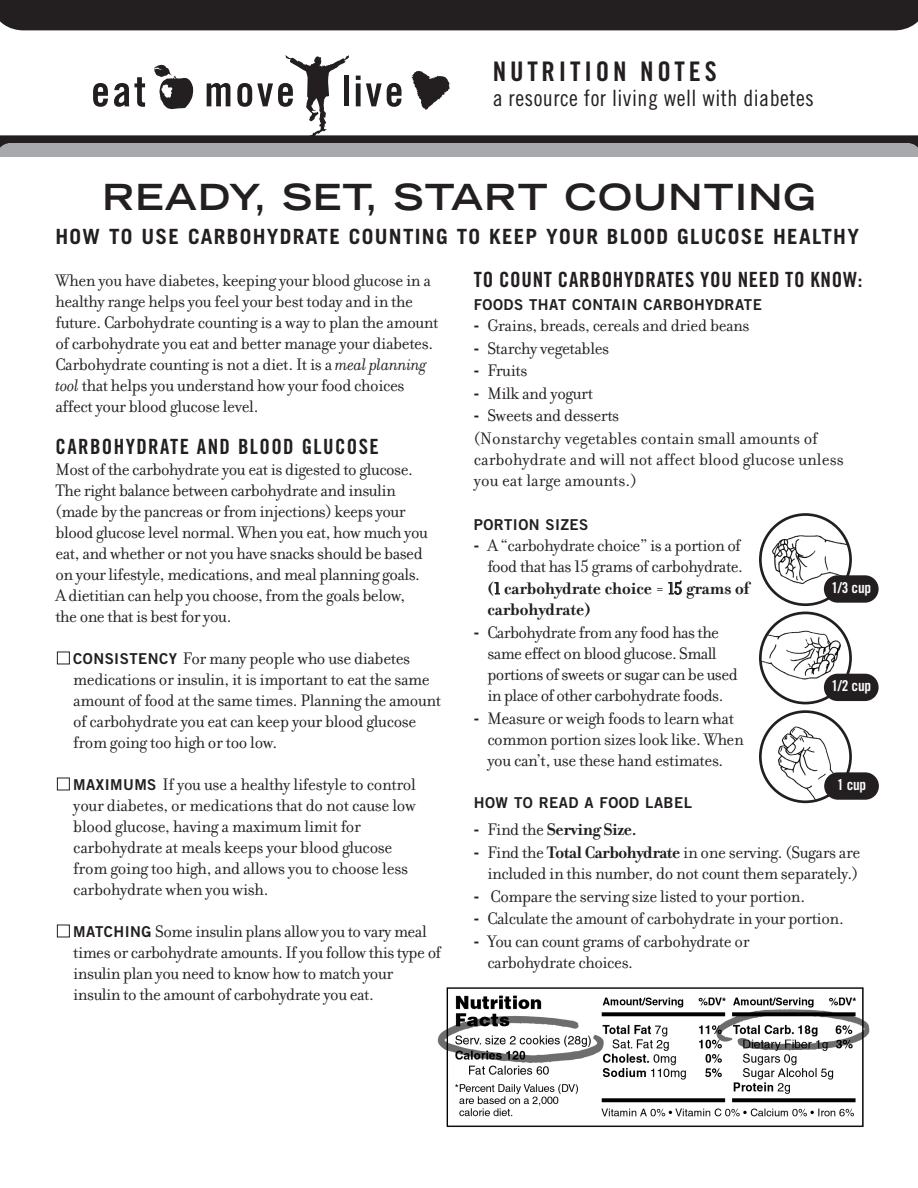
<style>
.page{position:relative;width:918px;height:1188px;background:#fff}
.page>*{position:absolute;margin:0;border:0;box-sizing:border-box;transform-origin:0 0}
.t1{font:700 expanded 36px "Trade Gothic LH";letter-spacing:.035em;color:#231f20}
.t2{font:27px "Trade Gothic Bold Cond Twenty";letter-spacing:.14em;color:#231f20}
.t3{font:22.5px "Trade Gothic Cond Eighteen";letter-spacing:.02em;color:#231f20}
.t4{font:700 21px "Trade Gothic";letter-spacing:.06em;color:#231f20}
.t5{font:21px "Trade Gothic Bold Cond Twenty";letter-spacing:.035em;color:#231f20}
.t6{font:21px "Trade Gothic Bold Cond Twenty";letter-spacing:.065em;color:#231f20}
.t7{font:18px/21px "Filosofia";letter-spacing:-.02em;color:#231f20}
.t8{font:18px/22.6px "Filosofia";color:#231f20}
.t9{font:700 18px/21px "Filosofia";color:#231f20}
.t10{font:700 18px "Filosofia";letter-spacing:-.02em;color:#231f20}
.t11{font:15px "Trade Gothic Bold Two";letter-spacing:.03em;color:#231f20}
.t12{font:15px "Trade Gothic Bold Cond Twenty";letter-spacing:-.02em;color:#fff}
.s1{font-style:italic}
.s2{font-family:"Trade Gothic Bold Two";font-size:15px}
.s3{font-family:"Trade Gothic";font-weight:700;font-size:16.5px}
.s4{font-family:"Filosofia Regular Lining"}
.s5{font-family:"Filosofia Regular Lining";font-weight:400}
.s6{font-family:"Trade Gothic";font-size:16.5px}
.s7{font-weight:400}
.s8{font-weight:700}
</style>
<div class="page">
<div style="left:0;top:136px;width:918px;height:21px;background:#a8a9ad"></div>
<svg style="left:0;top:55px;width:918px;height:92px"></svg>
<div style="left:0;top:0;width:918px;height:30px;background:#231f20"></div>
<div style="left:57px;top:925px;width:13px;height:12px;border:1px solid #231f20"></div>
<div style="left:57px;top:778px;width:13px;height:12px;border:1px solid #231f20"></div>
<div style="left:57px;top:652px;width:13px;height:12px;border:1px solid #231f20"></div>
<svg style="left:759px;top:513px;width:93px;height:93px"></svg>
<svg style="left:759px;top:612px;width:93px;height:92px"></svg>
<svg style="left:759px;top:710px;width:93px;height:93px"></svg>
<img style="left:437px;top:987px;width:433px;height:141px">
<div style="left:824px;top:575px;width:55px;height:28px;background:#231f20;border-radius:14px"></div>
<div style="left:824px;top:674px;width:55px;height:27px;background:#231f20;border-radius:14px"></div>
<div style="left:824px;top:772px;width:55px;height:28px;background:#231f20;border-radius:14px"></div>
<h2 class="t2" style="left:493px;top:62px;width:225px">NUTRITION NOTES</h2>
<p class="t3" style="left:493px;top:90px;width:323px">a resource for living well with diabetes</p>
<h1 class="t1" style="left:102px;top:184px;width:715px">READY, SET, START COUNTING</h1>
<p class="t4" style="left:56px;top:229px;width:805px">HOW TO USE CARBOHYDRATE COUNTING TO KEEP YOUR BLOOD GLUCOSE HEALTHY</p>
<p class="t7" style="left:56px;top:272px;width:385px">When you have diabetes, keeping your blood glucose in a healthy range helps you feel your best today and in the future. Carbohydrate counting is a way to plan the amount of carbohydrate you eat and better manage your diabetes.<br>Carbohydrate counting is not a diet. It is a <span class="s1">meal planning tool</span> that helps you understand how your food choices affect your blood glucose level.</p>
<p class="t6" style="left:56px;top:439px;width:325px">CARBOHYDRATE AND BLOOD GLUCOSE</p>
<p class="t7" style="left:56px;top:462px;width:374px">Most of the carbohydrate you eat is digested to glucose.<br>The right balance between carbohydrate and insulin (made by the pancreas or from injections) keeps your blood glucose level normal. When you eat, how much you eat, and whether or not you have snacks should be based on your lifestyle, medications, and meal planning goals.<br>A dietitian can help you choose, from the goals below, the one that is best for you.</p>
<p class="t7" style="left:73px;top:651px;width:369px"><span class="s2">CONSISTENCY</span> For many people who use diabetes medications or insulin, it is important to eat the same amount of food at the same times. Planning the amount of carbohydrate you eat can keep your blood glucose from going too high or too low.</p>
<p class="t7" style="left:73px;top:777px;width:344px"><span class="s2">MAXIMUMS</span> If you use a healthy lifestyle to control your diabetes, or medications that do not cause low blood glucose, having a maximum limit for carbohydrate at meals keeps your blood glucose from going too high, and allows you to choose less carbohydrate when you wish.</p>
<p class="t7" style="left:73px;top:924px;width:369px"><span class="s2">MATCHING</span> Some insulin plans allow you to vary meal times or carbohydrate amounts. If you follow this type of insulin plan you need to know how to match your insulin to the amount of carbohydrate you eat.</p>
<p class="t5" style="left:474px;top:272px;width:390px">TO COUNT CARBOHYDRATES YOU NEED TO KNOW:</p>
<p class="t11" style="left:474px;top:299px;width:290px">FOODS THAT CONTAIN CARBOHYDRATE</p>
<p class="t7" style="left:474px;top:317px;width:277px"><span class="s3">-</span> Grains, breads, cereals and dried beans</p>
<p class="t7" style="left:474px;top:340px;width:137px"><span class="s3">-</span> Starchy vegetables</p>
<p class="t7" style="left:474px;top:362px;width:55px"><span class="s3">-</span> Fruits</p>
<p class="t7" style="left:474px;top:385px;width:121px"><span class="s3">-</span> Milk and yogurt</p>
<p class="t8" style="left:474px;top:407px;width:345px"><span class="s3">-</span> Sweets and desserts<br>(Nonstarchy vegetables contain small amounts of</p>
<p class="t8" style="left:474px;top:451px;width:371px;line-height:21px">carbohydrate and will not affect blood glucose unless you eat large amounts.)</p>
<p class="t11" style="left:474px;top:519px;width:116px">PORTION SIZES</p>
<p class="t7" style="left:474px;top:537px;width:271px;text-align:right"><span class="s3">-</span> A “carbohydrate choice” is a portion of food that has <span class="s4">15</span> grams of carbohydrate.</p>
<p class="t9" style="left:487px;top:581px;width:264px">(<span class="s5">1</span> carbohydrate choice = <span class="s5">15</span> grams of carbohydrate)</p>
<p class="t7" style="left:487px;top:624px;width:252px;text-indent:-14px"><span class="s3">-</span> Carbohydrate from any food has the same effect on blood glucose. Small portions of sweets or sugar can be used in place of other carbohydrate foods.</p>
<p class="t7" style="left:487px;top:710px;width:258px;text-indent:-14px"><span class="s3">-</span> Measure or weigh foods to learn what common portion sizes look like. When you can’t, use these hand estimates.</p>
<p class="t11" style="left:474px;top:797px;width:220px">HOW TO READ A FOOD LABEL</p>
<p class="t10" style="left:474px;top:823px;width:164px"><span class="s6">-</span> <span class="s7">Find the</span> Serving Size.</p>
<p class="t7" style="left:474px;top:844px;width:388px;text-align:right"><span class="s3">-</span> Find the <span class="s8">Total Carbohydrate</span> in one serving. (Sugars are included in this number, do not count them separately.)</p>
<p class="t7" style="left:474px;top:888px;width:333px"><span class="s3">-</span> Compare the serving size listed to your portion.</p>
<p class="t7" style="left:474px;top:910px;width:372px"><span class="s3">-</span> Calculate the amount of carbohydrate in your portion.</p>
<p class="t7" style="left:487px;top:933px;width:264px;text-indent:-14px"><span class="s3">-</span> You can count grams of carbohydrate or carbohydrate choices.</p>
<p class="t12" style="left:832px;top:582px;width:41px">1/3 cup</p>
<p class="t12" style="left:832px;top:681px;width:41px">1/2 cup</p>
<p class="t12" style="left:837px;top:779px;width:31px">1 cup</p>
</div>
